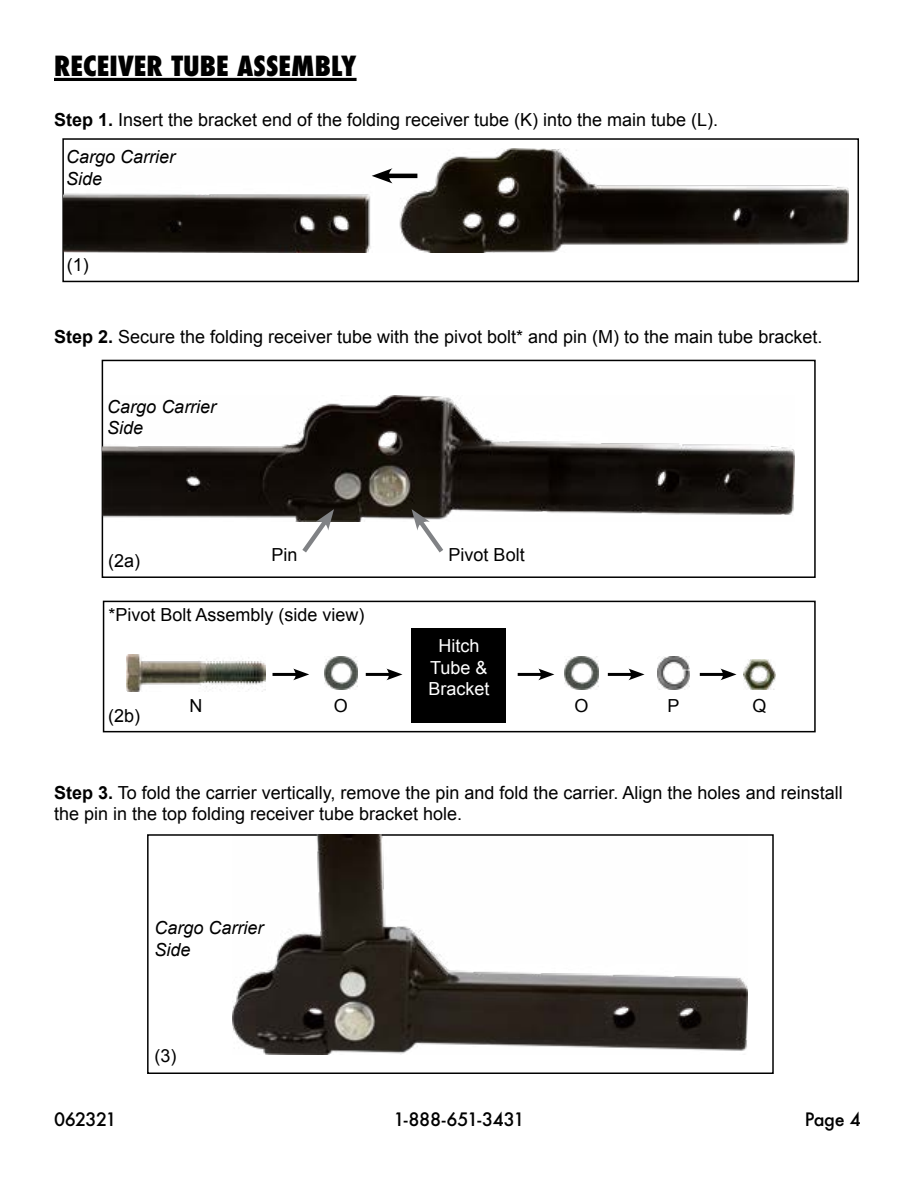
<style>
.page{position:relative;width:918px;height:1188px;background:#fff}
.page>*{position:absolute;margin:0;border:0;box-sizing:border-box;transform-origin:0 0}
.t1{font:800 condensed 27px "Futura";letter-spacing:.005em;color:#000}
.t2{font:18px/21.6px "Arial";color:#000}
.t3{font:italic 18px/21.6px "Arial";color:#000}
.t4{font:500 18px "Futura";letter-spacing:-.025em;color:#000}
.t5{font:18px/21.6px "Arial";color:#fff;text-align:center}
.s1{font-weight:700}
</style>
<div class="page">
<hr style="left:54px;top:78px;width:303px;height:3px;background:#000">
<div style="left:62px;top:138px;width:797px;height:144px;border:2px solid #000"></div>
<div style="left:102px;top:360px;width:714px;height:218px;border:2px solid #000"></div>
<div style="left:147px;top:834px;width:627px;height:240px;border:2px solid #000"></div>
<div style="left:103px;top:601px;width:713px;height:131px;border:2px solid #000"></div>
<img style="left:64px;top:149px;width:784px;height:104px">
<img style="left:103px;top:396px;width:691px;height:126px">
<img style="left:232px;top:834px;width:515px;height:220px">
<img style="left:658px;top:656px;width:31px;height:34px">
<img style="left:743px;top:659px;width:33px;height:31px">
<img style="left:324px;top:656px;width:34px;height:34px">
<img style="left:565px;top:656px;width:33px;height:34px">
<img style="left:127px;top:654px;width:138px;height:37px">
<hr style="left:384px;top:174px;width:33px;height:4px;background:#000">
<svg style="left:372px;top:168px;width:21px;height:15px"></svg>
<svg style="left:298px;top:509px;width:36px;height:44px"></svg>
<svg style="left:412px;top:509px;width:36px;height:44px"></svg>
<hr style="left:366px;top:673px;width:26px;height:3px;background:#000">
<svg style="left:386px;top:669px;width:16px;height:11px"></svg>
<hr style="left:518px;top:673px;width:26px;height:3px;background:#000">
<svg style="left:538px;top:669px;width:16px;height:11px"></svg>
<hr style="left:608px;top:673px;width:26px;height:3px;background:#000">
<svg style="left:628px;top:669px;width:17px;height:11px"></svg>
<hr style="left:700px;top:673px;width:26px;height:3px;background:#000">
<svg style="left:720px;top:669px;width:17px;height:11px"></svg>
<hr style="left:273px;top:673px;width:26px;height:3px;background:#000">
<svg style="left:293px;top:669px;width:16px;height:11px"></svg>
<div style="left:412px;top:628px;width:94px;height:95px;background:#000"></div>
<h1 class="t1" style="left:54px;top:48px;width:304px">RECEIVER TUBE ASSEMBLY</h1>
<p class="t2" style="left:54px;top:109px;width:666px"><span class="s1">Step 1.</span> Insert the bracket end of the folding receiver tube (K) into the main tube (L).</p>
<p class="t3" style="left:66px;top:147px;width:111px">Cargo Carrier<br>Side</p>
<p class="t2" style="left:67px;top:254px;width:23px">(1)</p>
<p class="t2" style="left:54px;top:326px;width:770px"><span class="s1">Step 2.</span> Secure the folding receiver tube with the pivot bolt* and pin (M) to the main tube bracket.</p>
<p class="t3" style="left:107px;top:396px;width:111px">Cargo Carrier<br>Side</p>
<p class="t2" style="left:108px;top:550px;width:34px">(2a)</p>
<p class="t2" style="left:271px;top:544px;width:28px">Pin</p>
<p class="t2" style="left:108px;top:604px;width:258px">*Pivot Bolt Assembly (side view)</p>
<p class="t2" style="left:449px;top:544px;width:78px">Pivot Bolt</p>
<p class="t5" style="left:428px;top:635px;width:63px">Hitch<br>Tube &amp;<br>Bracket</p>
<p class="t2" style="left:108px;top:705px;width:34px">(2b)</p>
<p class="t2" style="left:189px;top:695px;width:14px">N</p>
<p class="t2" style="left:334px;top:695px;width:16px">O</p>
<p class="t2" style="left:575px;top:695px;width:16px">O</p>
<p class="t2" style="left:668px;top:695px;width:14px">P</p>
<p class="t2" style="left:752px;top:695px;width:16px">Q</p>
<p class="t2" style="left:54px;top:782px;width:790px"><span class="s1">Step 3.</span> To fold the carrier vertically, remove the pin and fold the carrier. Align the holes and reinstall the pin in the top folding receiver tube bracket hole.</p>
<p class="t3" style="left:155px;top:917px;width:111px">Cargo Carrier<br>Side</p>
<p class="t2" style="left:154px;top:1045px;width:23px">(3)</p>
<p class="t4" style="left:54px;top:1107px;width:64px">062321</p>
<p class="t4" style="left:394px;top:1107px;width:132px">1-888-651-3431</p>
<p class="t4" style="left:805px;top:1107px;width:58px">Page 4</p>
</div>
